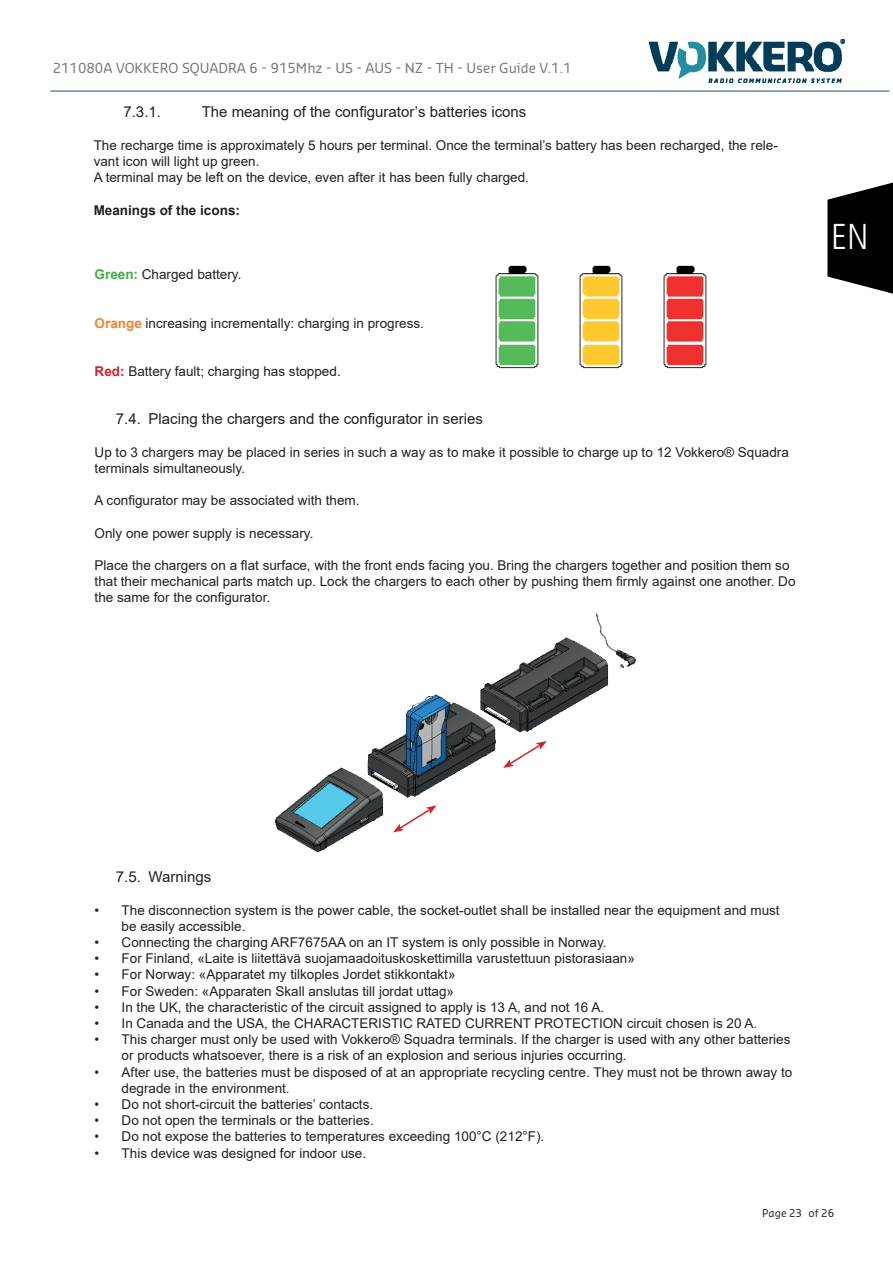
<style>
.page{position:relative;width:893px;height:1263px;background:#fff}
.page>*{position:absolute;margin:0;border:0;box-sizing:border-box;transform-origin:0 0}
.t1{font:300 condensed 36px "Frutiger LT";color:#fff}
.t2{font:15px "Arial";color:#231f20}
.t3{font:13.5px/16.2px "Arial";color:#231f20}
.t4{font:13.5px "Sansa Pro";color:#76787b}
.t5{font:700 13.5px "Arial";color:#231f20}
.t6{font:10.5px "Sansa Pro";color:#231f20}
.s1{font-weight:700;color:#40ae49}
.s2{font-weight:700;color:#f18232}
.s3{font-weight:700;color:#d1232a}
</style>
<div class="page">
<img style="left:649px;top:39px;width:195px;height:44px">
<hr style="left:50px;top:91px;width:839px;height:1px;background:#135679">
<svg style="left:827px;top:182px;width:66px;height:112px"></svg>
<img style="left:495px;top:265px;width:44px;height:104px">
<img style="left:579px;top:265px;width:44px;height:104px">
<img style="left:663px;top:265px;width:44px;height:104px">
<img style="left:276px;top:613px;width:359px;height:238px">
<svg style="left:393px;top:805px;width:44px;height:27px"></svg>
<svg style="left:503px;top:741px;width:44px;height:27px"></svg>
<p class="t4" style="left:53px;top:59px;width:520px">211080A VOKKERO SQUADRA 6 - 915Mhz - US - AUS - NZ - TH - User Guide V.1.1</p>
<p class="t2" style="left:123px;top:102px;width:39px">7.3.1.</p>
<p class="t2" style="left:202px;top:102px;width:326px">The meaning of the configurator’s batteries icons</p>
<p class="t3" style="left:94px;top:137px;width:686px">The recharge time is approximately 5 hours per terminal. Once the terminal’s battery has been recharged, the rele&shy;vant icon will light up green.<br>A terminal may be left on the device, even after it has been fully charged.</p>
<p class="t5" style="left:94px;top:200px;width:148px">Meanings of the icons:</p>
<p class="t3" style="left:95px;top:266px;width:148px"><span class="s1">Green:</span> Charged battery.</p>
<p class="t3" style="left:95px;top:315px;width:331px"><span class="s2">Orange</span> increasing incrementally: charging in progress.</p>
<p class="t3" style="left:95px;top:363px;width:248px"><span class="s3">Red:</span> Battery fault; charging has stopped.</p>
<p class="t2" style="left:116px;top:408px;width:369px">7.4. Placing the chargers and the configurator in series</p>
<p class="t3" style="left:95px;top:444px;width:696px">Up to 3 chargers may be placed in series in such a way as to make it possible to charge up to 12 Vokkero® Squadra terminals simultaneously.</p>
<p class="t3" style="left:95px;top:492px;width:266px">A configurator may be associated with them.</p>
<p class="t3" style="left:95px;top:525px;width:220px">Only one power supply is necessary.</p>
<p class="t3" style="left:95px;top:557px;width:702px">Place the chargers on a flat surface, with the front ends facing you. Bring the chargers together and position them so that their mechanical parts match up. Lock the chargers to each other by pushing them firmly against one another. Do the same for the configurator.</p>
<h1 class="t1" style="left:831px;top:216px;width:39px">EN</h1>
<p class="t2" style="left:116px;top:867px;width:97px">7.5. Warnings</p>
<p class="t3" style="left:122px;top:902px;width:660px;text-indent:-27px">• The disconnection system is the power cable, the socket-outlet shall be installed near the equipment and must be easily accessible.</p>
<p class="t3" style="left:95px;top:934px;width:514px">• Connecting the charging ARF7675AA on an IT system is only possible in Norway.</p>
<p class="t3" style="left:95px;top:950px;width:542px">• For Finland, «Laite is liitettävä suojamaadoituskoskettimilla varustettuun pistorasiaan»</p>
<p class="t3" style="left:95px;top:966px;width:362px">• For Norway: «Apparatet my tilkoples Jordet stikkontakt»</p>
<p class="t3" style="left:95px;top:983px;width:361px">• For Sweden: «Apparaten Skall anslutas till jordat uttag»</p>
<p class="t3" style="left:95px;top:999px;width:511px">• In the UK, the characteristic of the circuit assigned to apply is 13 A, and not 16 A.</p>
<p class="t3" style="left:95px;top:1015px;width:664px">• In Canada and the USA, the CHARACTERISTIC RATED CURRENT PROTECTION circuit chosen is 20 A.</p>
<p class="t3" style="left:122px;top:1031px;width:670px;text-indent:-27px">• This charger must only be used with Vokkero® Squadra terminals. If the charger is used with any other batteries or products whatsoever, there is a risk of an explosion and serious injuries occurring.</p>
<p class="t3" style="left:122px;top:1064px;width:672px;text-indent:-27px">• After use, the batteries must be disposed of at an appropriate recycling centre. They must not be thrown away to degrade in the environment.</p>
<p class="t3" style="left:95px;top:1096px;width:280px">• Do not short-circuit the batteries’ contacts.</p>
<p class="t3" style="left:95px;top:1112px;width:281px">• Do not open the terminals or the batteries.</p>
<p class="t3" style="left:95px;top:1128px;width:451px">• Do not expose the batteries to temperatures exceeding 100°C (212°F).</p>
<p class="t3" style="left:95px;top:1145px;width:273px">• This device was designed for indoor use.</p>
<p class="t6" style="left:762px;top:1206px;width:74px">Page 23 of 26</p>
</div>
